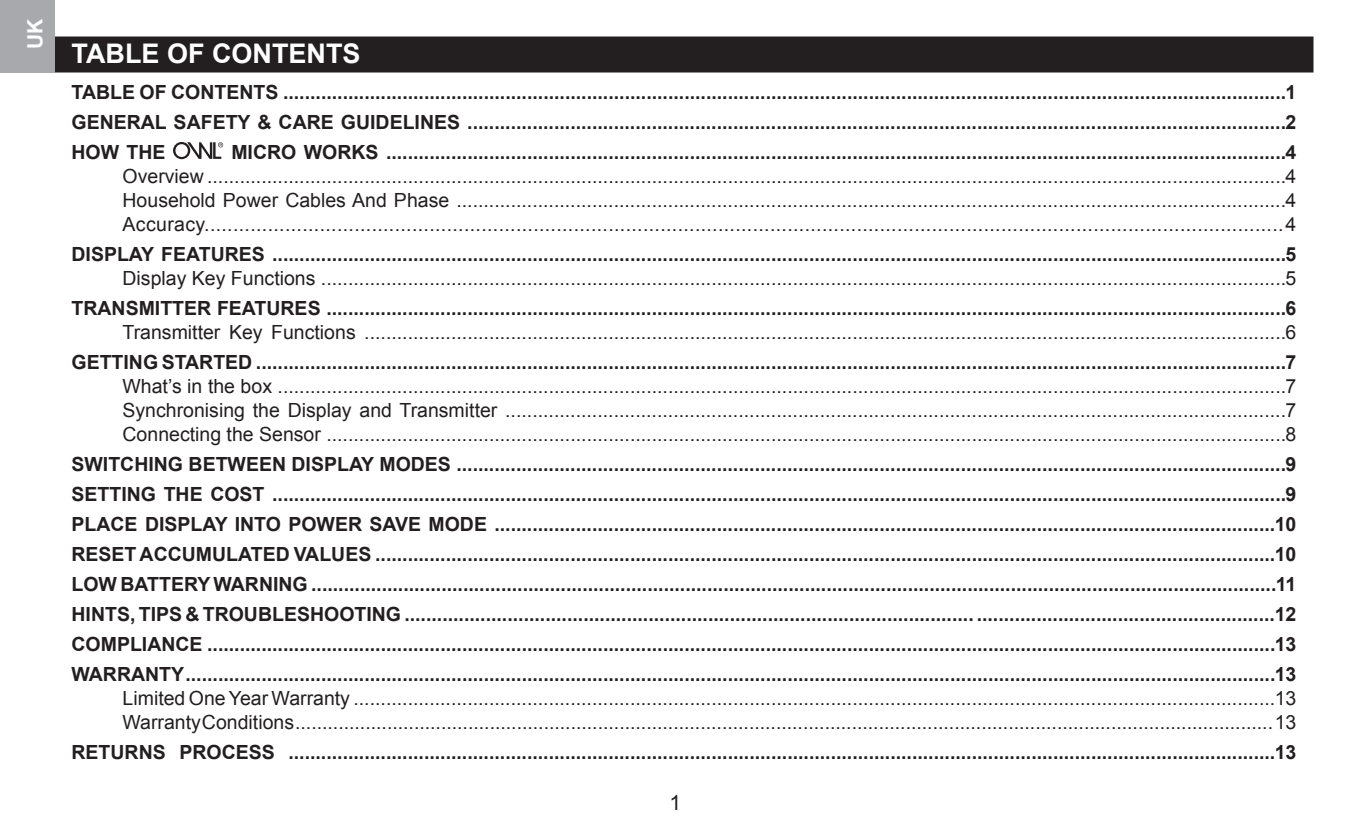
<style>
.page{position:relative;width:1351px;height:832px;background:#fff}
.page>*{position:absolute;margin:0;border:0;box-sizing:border-box;transform-origin:0 0}
.t1{font:700 27px "Arial";color:#fff}
.t2{font:700 21px "Arial";color:#fff}
.t3{font:21px "Arial";color:#231f20}
.t4{font:700 19.5px/30px "Arial";color:#231f20;text-align:justify}
.t5{font:19.5px/24px "Arial";color:#231f20;text-align:justify}
</style>
<div class="page">
<div style="left:54px;top:36px;width:1259px;height:36px;background:#231f20"></div>
<svg style="left:173px;top:142px;width:50px;height:17px"></svg>
<div style="left:0;top:0;width:54px;height:73px;background:#a8a9ad"></div>
<p class="t2" style="left:23px;top:49px;width:32px;rotate:-90deg">UK</p>
<h1 class="t1" style="left:72px;top:38px;width:291px">TABLE OF CONTENTS</h1>
<p class="t4" style="left:72px;top:77px;width:1226px">TABLE OF CONTENTS .........................................................................................................................................................................................1<br>GENERAL SAFETY &amp; CARE GUIDELINES .......................................................................................................................................................2<br>HOW THE</p>
<p class="t4" style="left:231px;top:137px;width:1066px">MICRO WORKS ......................................................................................................................................................................4</p>
<p class="t5" style="left:123px;top:164px;width:1175px">Overview .......................................................................................................................................................................................................4<br>Household Power Cables And Phase .........................................................................................................................................................4<br>Accuracy...........................................................................................................................................................................................4</p>
<p class="t4" style="left:71px;top:239px;width:1226px">DISPLAY FEATURES ...........................................................................................................................................................................................5</p>
<p class="t5" style="left:123px;top:266px;width:1175px">Display Key Functions ..................................................................................................................................................................................5</p>
<p class="t4" style="left:72px;top:293px;width:1226px">TRANSMITTER FEATURES .................................................................................................................................................................................6</p>
<p class="t5" style="left:123px;top:320px;width:1175px">Transmitter Key Functions ..........................................................................................................................................................................6</p>
<p class="t4" style="left:71px;top:347px;width:1226px">GETTING STARTED ..............................................................................................................................................................................................7</p>
<p class="t5" style="left:123px;top:374px;width:1175px">What’s in the box ..........................................................................................................................................................................................7<br>Synchronising the Display and Transmitter ................................................................................................................................................7<br>Connecting the Sensor .................................................................................................................................................................................8</p>
<p class="t4" style="left:71px;top:449px;width:1226px">SWITCHING BETWEEN DISPLAY MODES .........................................................................................................................................................9<br>SETTING THE COST ...........................................................................................................................................................................................9<br>PLACE DISPLAY INTO POWER SAVE MODE ................................................................................................................................................10<br>RESET ACCUMULATED VALUES ......................................................................................................................................................................10<br>LOW BATTERY WARNING ..................................................................................................................................................................................11<br>HINTS, TIPS &amp; TROUBLESHOOTING ......................................................................................................... .......................................................12<br>COMPLIANCE .....................................................................................................................................................................................................13<br>WARRANTY .........................................................................................................................................................................................................13</p>
<p class="t5" style="left:123px;top:686px;width:1175px">Limited One Year Warranty ..........................................................................................................................................................................13<br>Warranty Conditions .....................................................................................................................................................................................13</p>
<p class="t4" style="left:72px;top:737px;width:1226px">RETURNS PROCESS ......................................................................................................................................................................................13</p>
<p class="t3" style="left:669px;top:790px;width:13px">1</p>
</div>
